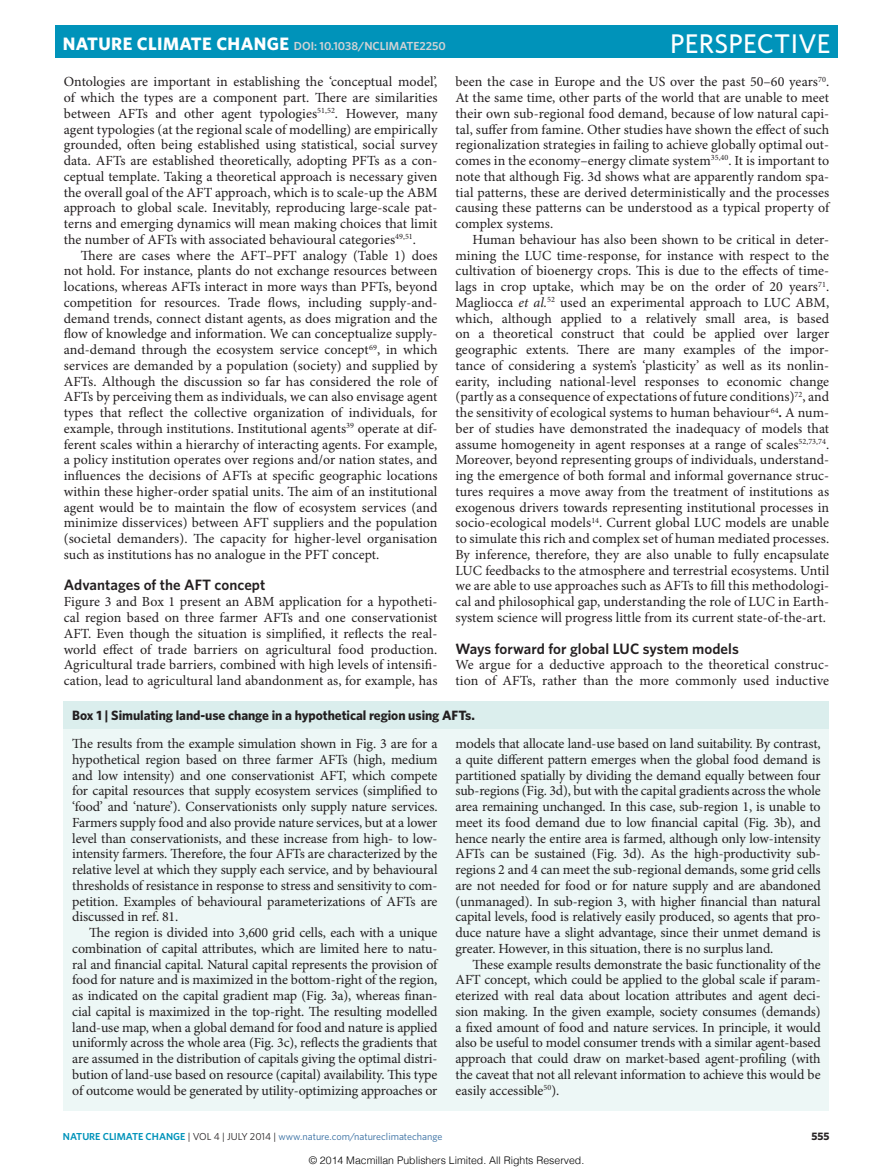
<style>
.page{position:relative;width:893px;height:1174px;background:#fff}
.page>*{position:absolute;margin:0;border:0;box-sizing:border-box;transform-origin:0 0}
.t1{font:500 27px "Whitney";letter-spacing:.01em;color:#fff}
.Head_1{font:600 15px "Whitney";letter-spacing:.005em;color:#231f20}
.Body_text{font:13.95px/15.8px "Minion Pro";letter-spacing:-.005em;color:#231f20;text-align:justify}
.Body_first{font:13.95px/15.8px "Minion Pro";color:#231f20;text-align:justify}
.Box_Table_title{font:700 13.5px "Whitney";letter-spacing:-.005em;color:#231f20}
.t2{font:600 11.7px "Whitney";color:#d1d2d4}
.t3{font:700 10.8px "Whitney";color:#231f20}
.t4{font:300 10.5px "Helvetica";color:#000}
.t5{font:10.2px "Whitney";color:#316a9f}
.s1{font-weight:700;font-size:18px;color:#fff}
.s2{font-style:italic}
.s3{font-weight:700}
.s4{font-weight:600;color:#0093ba}
.s5{color:#231f20}
</style>
<div class="page">
<div style="left:64px;top:701px;width:765px;height:409px;background:#edf7f6"></div>
<div style="left:64px;top:701px;width:765px;height:28px;background:#dbeeed"></div>
<div style="left:55px;top:25px;width:783px;height:33px;background:#0093ba"></div>
<p class="t2" style="left:63px;top:38px;width:385px"><span class="s1">NATURE CLIMATE CHANGE</span> DOI: 10.1038/NCLIMATE2250</p>
<h1 class="t1" style="left:670px;top:25px;width:162px">PERSPECTIVE</h1>
<p class="Body_text" style="left:64px;top:74px;width:375px">Ontologies are important in establishing the ‘conceptual model’, of which the types are a component part. There are similarities between AFTs and other agent typologies<sup>51,52</sup>. However, many agent typologies (at the regional scale of modelling) are empirically grounded, often being established using statistical, social survey data. AFTs are established theoretically, adopting PFTs as a con&shy;ceptual template. Taking a theoretical approach is necessary given the overall goal of the AFT approach, which is to scale-up the ABM approach to global scale. Inevitably, reproducing large-scale pat&shy;terns and emerging dynamics will mean making choices that limit the number of AFTs with associated behavioural categories<sup>49,51</sup>.</p>
<p class="Body_text" style="left:64px;top:248px;width:375px;text-indent:17px">There are cases where the AFT–PFT analogy (Table 1) does not hold. For instance, plants do not exchange resources between locations, whereas AFTs interact in more ways than PFTs, beyond competition for resources. Trade flows, including supply-and&shy;demand trends, connect distant agents, as does migration and the flow of knowledge and information. We can conceptualize supply&shy;and-demand through the ecosystem service concept<sup>69</sup>, in which services are demanded by a population (society) and supplied by AFTs. Although the discussion so far has considered the role of AFTs by perceiving them as individuals, we can also envisage agent types that reflect the collective organization of individuals, for example, through institutions. Institutional agents<sup>39</sup> operate at dif&shy;ferent scales within a hierarchy of interacting agents. For example, a policy institution operates over regions and/or nation states, and influences the decisions of AFTs at specific geographic locations within these higher-order spatial units. The aim of an institutional agent would be to maintain the flow of ecosystem services (and minimize disservices) between AFT suppliers and the population (societal demanders). The capacity for higher-level organisation such as institutions has no analogue in the PFT concept.</p>
<p class="Head_1" style="left:64px;top:575px;width:203px">Advantages of the AFT concept</p>
<p class="Body_first" style="left:64px;top:594px;width:375px">Figure 3 and Box 1 present an ABM application for a hypotheti&shy;cal region based on three farmer AFTs and one conservationist AFT. Even though the situation is simplified, it reflects the real&shy;world effect of trade barriers on agricultural food production.<br>Agricultural trade barriers, combined with high levels of intensifi&shy;cation, lead to agricultural land abandonment as, for example, has</p>
<p class="Body_first" style="left:455px;top:74px;width:375px">been the case in Europe and the US over the past 50–60 years<sup>70</sup>.<br>At the same time, other parts of the world that are unable to meet their own sub-regional food demand, because of low natural capi&shy;tal, suffer from famine. Other studies have shown the effect of such regionalization strategies in failing to achieve globally optimal out&shy;comes in the economy–energy climate system<sup>35,40</sup>. It is important to note that although Fig. 3d shows what are apparently random spa&shy;tial patterns, these are derived deterministically and the processes causing these patterns can be understood as a typical property of complex systems.</p>
<p class="Body_text" style="left:455px;top:232px;width:375px;text-indent:17px">Human behaviour has also been shown to be critical in deter&shy;mining the LUC time-response, for instance with respect to the cultivation of bioenergy crops. This is due to the effects of time&shy;lags in crop uptake, which may be on the order of 20 years<sup>71</sup>.<br>Magliocca <span class="s2">et al.</span><sup>52</sup> used an experimental approach to LUC ABM, which, although applied to a relatively small area, is based on a theoretical construct that could be applied over larger geographic extents. There are many examples of the impor&shy;tance of considering a system’s ‘plasticity’ as well as its nonlin&shy;earity, including national-level responses to economic change (partly as a consequence of expectations of future conditions)<sup>72</sup>, and the sensitivity of ecological systems to human behaviour<sup>64</sup><span class="s3">.</span> A num&shy;ber of studies have demonstrated the inadequacy of models that assume homogeneity in agent responses at a range of scales<sup>52,73,74</sup>.<br>Moreover, beyond representing groups of individuals, understand&shy;ing the emergence of both formal and informal governance struc&shy;tures requires a move away from the treatment of institutions as exogenous drivers towards representing institutional processes in socio-ecological models<sup>14</sup>. Current global LUC models are unable to simulate this rich and complex set of human mediated processes.<br>By inference, therefore, they are also unable to fully encapsulate LUC feedbacks to the atmosphere and terrestrial ecosystems. Until we are able to use approaches such as AFTs to fill this methodologi&shy;cal and philosophical gap, understanding the role of LUC in Earth&shy;system science will progress little from its current state-of-the-art.</p>
<p class="Head_1" style="left:455px;top:638px;width:285px">Ways forward for global LUC system models</p>
<p class="Body_first" style="left:455px;top:657px;width:375px">We argue for a deductive approach to the theoretical construc&shy;tion of AFTs, rather than the more commonly used inductive</p>
<p class="Box_Table_title" style="left:72px;top:706px;width:404px">Box 1 | Simulating land-use change in a hypothetical region using AFTs.</p>
<p class="Body_first" style="left:72px;top:736px;width:367px">The results from the example simulation shown in Fig. 3 are for a hypothetical region based on three farmer AFTs (high, medium and low intensity) and one conservationist AFT, which compete for capital resources that supply ecosystem services (simplified to ‘food’ and ‘nature’). Conservationists only supply nature services.<br>Farmers supply food and also provide nature services, but at a lower level than conservationists, and these increase from high- to low&shy;intensity farmers. Therefore, the four AFTs are characterized by the relative level at which they supply each service, and by behavioural thresholds of resistance in response to stress and sensitivity to com&shy;petition. Examples of behavioural parameterizations of AFTs are discussed in ref. 81.</p>
<p class="Body_text" style="left:72px;top:925px;width:367px;text-indent:17px">The region is divided into 3,600 grid cells, each with a unique combination of capital attributes, which are limited here to natu&shy;ral and financial capital. Natural capital represents the provision of food for nature and is maximized in the bottom-right of the region, as indicated on the capital gradient map (Fig. 3a), whereas finan&shy;cial capital is maximized in the top-right. The resulting modelled land-use map, when a global demand for food and nature is applied uniformly across the whole area (Fig. 3c), reflects the gradients that are assumed in the distribution of capitals giving the optimal distri&shy;bution of land-use based on resource (capital) availability. This type of outcome would be generated by utility-optimizing approaches or</p>
<p class="Body_text" style="left:455px;top:736px;width:367px">models that allocate land-use based on land suitability. By contrast, a quite different pattern emerges when the global food demand is partitioned spatially by dividing the demand equally between four sub-regions (Fig. 3d), but with the capital gradients across the whole area remaining unchanged. In this case, sub-region 1, is unable to meet its food demand due to low financial capital (Fig. 3b), and hence nearly the entire area is farmed, although only low-intensity AFTs can be sustained (Fig. 3d). As the high-productivity sub&shy;regions 2 and 4 can meet the sub-regional demands, some grid cells are not needed for food or for nature supply and are abandoned (unmanaged). In sub-region 3, with higher financial than natural capital levels, food is relatively easily produced, so agents that pro&shy;duce nature have a slight advantage, since their unmet demand is greater. However, in this situation, there is no surplus land.</p>
<p class="Body_text" style="left:455px;top:956px;width:367px;text-indent:17px">These example results demonstrate the basic functionality of the AFT concept, which could be applied to the global scale if param&shy;eterized with real data about location attributes and agent deci&shy;sion making. In the given example, society consumes (demands) a fixed amount of food and nature services. In principle, it would also be useful to model consumer trends with a similar agent-based approach that could draw on market-based agent-profiling (with the caveat that not all relevant information to achieve this would be easily accessible<sup>50</sup>).</p>
<p class="t5" style="left:63px;top:1129px;width:381px"><span class="s4">NATURE CLIMATE CHANGE</span> <span class="s5">| VOL 4 | JULY 2014 |</span> www.nature.com/natureclimatechange</p>
<p class="t3" style="left:811px;top:1128px;width:20px">555</p>
<p class="t4" style="left:309px;top:1150px;width:277px">© 201 4 Macmillan Publishers Limited. All Rights Reserved.</p>
</div>
